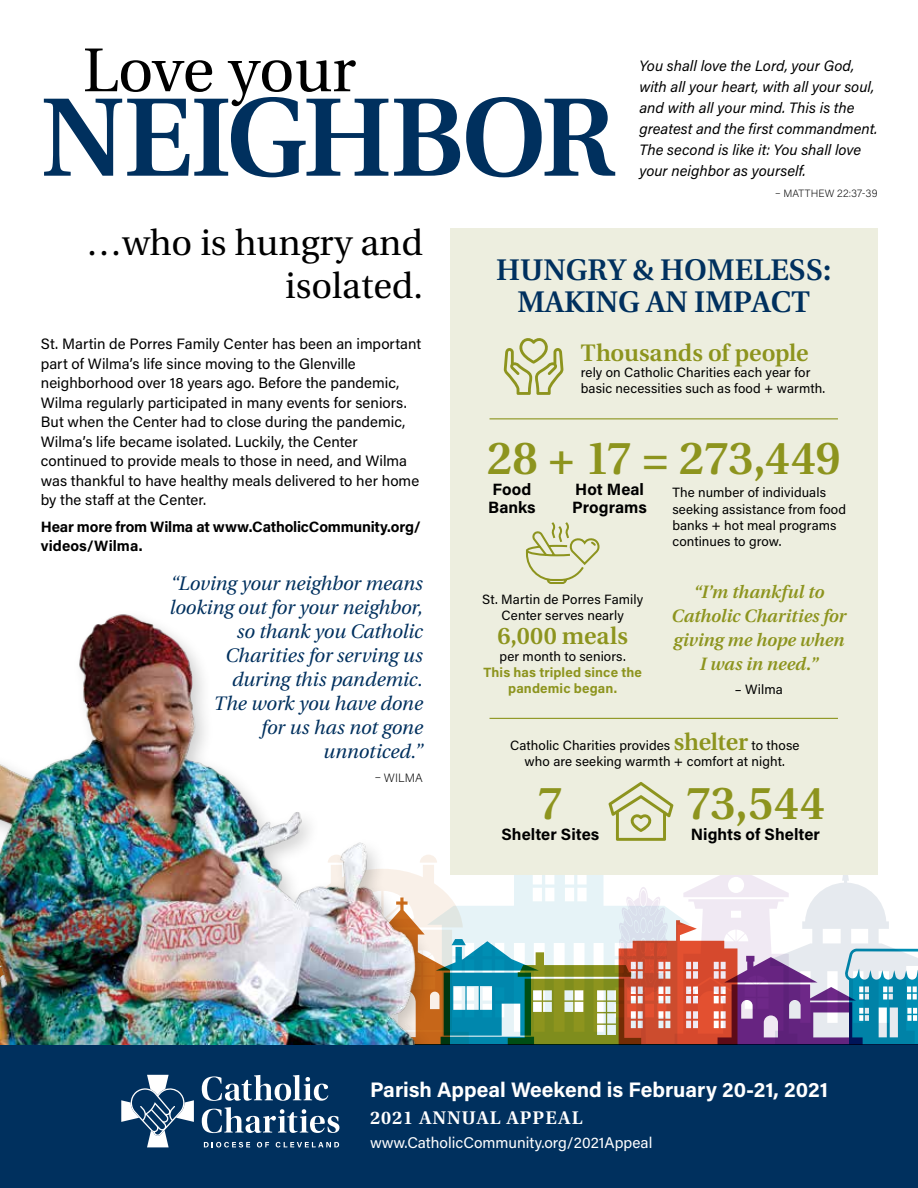
<style>
.page{position:relative;width:918px;height:1188px;background:#fff}
.page>*{position:absolute;margin:0;border:0;box-sizing:border-box;transform-origin:0 0}
.t1{font:600 111.3px "Utopia";letter-spacing:-.035em;color:#00305e}
.t2{font:61.65px "Utopia";color:#000}
.t3{font:600 46.2px "Utopia";letter-spacing:-.01em;color:#8d941e}
.t4{font:36px/43.2px "Utopia";color:#000;text-align:right}
.t5{font:600 29.85px/32.7px "Utopia";color:#00305e;text-align:center}
.t6{font:600 23.85px "Utopia";color:#8d941e}
.t7{font:700 21px "Acumin Pro";color:#fff}
.t8{font:italic 19.5px/24px "Utopia";letter-spacing:-.01em;color:#00305e;text-align:right}
.t9{font:600 19.35px "Utopia Std";letter-spacing:.05em;color:#fff}
.t10{font:italic 600 17.85px/23.9px "Utopia";color:#8d941e;text-align:center}
.t11{font:700 16.35px/17.9px "Acumin Pro";color:#000}
.t12{font:15.45px "Acumin Pro";color:#fff}
.t13{font:15px/19.5px "Acumin Pro";color:#000}
.t14{font:italic 15px/21px "Acumin Pro";color:#000}
.t15{font:700 15px/19.5px "Acumin Pro";letter-spacing:-.015em;color:#000}
.t16{font:13.35px/16.4px "Acumin Pro";letter-spacing:.005em;color:#000}
.t17{font:700 13.35px/16.4px "Acumin Pro";letter-spacing:.01em;color:#8d941e;text-align:center}
.t18{font:200 12px "Acumin Pro";letter-spacing:.005em;color:#000}
.t19{font:200 10.5px "Acumin Pro";letter-spacing:.01em;color:#000}
.s1{font-family:"Utopia";font-weight:600;font-size:23.85px;color:#8d941e}
</style>
<div class="page">
<div style="left:0;top:1045px;width:918px;height:143px;background:#00305e"></div>
<svg style="left:478px;top:875px;width:440px;height:170px"></svg>
<div style="left:450px;top:228px;width:428px;height:647px;background:#edeedf"></div>
<hr style="left:490px;top:718px;width:348px;height:1px;background:#8d941e">
<hr style="left:490px;top:418px;width:348px;height:1px;background:#8d941e">
<img style="left:0;top:614px;width:478px;height:431px">
<svg style="left:204px;top:1142px;width:46px;height:6px"></svg>
<svg style="left:257px;top:1142px;width:12px;height:6px"></svg>
<svg style="left:276px;top:1142px;width:63px;height:6px"></svg>
<svg style="left:202px;top:1075px;width:126px;height:26px"></svg>
<svg style="left:202px;top:1107px;width:137px;height:26px"></svg>
<svg style="left:121px;top:1075px;width:73px;height:72px"></svg>
<svg style="left:504px;top:338px;width:59px;height:57px"></svg>
<svg style="left:608px;top:782px;width:65px;height:59px"></svg>
<svg style="left:526px;top:522px;width:74px;height:62px"></svg>
<h2 class="t2" style="left:83px;top:36px;width:275px">Love your</h2>
<p class="t14" style="left:639px;top:54px;width:240px">You shall love the Lord, your God, with all your heart, with all your soul, and with all your mind. This is the greatest and the first commandment.<br>The second is like it: You shall love your neighbor as yourself.</p>
<p class="t19" style="left:775px;top:186px;width:104px">– MATTHEW 22:37-39</p>
<h3 class="t4" style="left:86px;top:222px;width:338px">…who is hungry and isolated.</h3>
<h1 class="t1" style="left:41px;top:75px;width:577px">NEIGHBOR</h1>
<h3 class="t5" style="left:496px;top:254px;width:337px">HUNGRY &amp; HOMELESS:<br>MAKING AN IMPACT</h3>
<h3 class="t6" style="left:581px;top:339px;width:229px">Thousands of people</h3>
<p class="t16" style="left:581px;top:364px;width:246px">rely on Catholic Charities each year for basic necessities such as food + warmth.</p>
<p class="t13" style="left:41px;top:334px;width:382px">St. Martin de Porres Family Center has been an important part of Wilma’s life since moving to the Glenville neighborhood over 18 years ago. Before the pandemic, Wilma regularly participated in many events for seniors.<br>But when the Center had to close during the pandemic, Wilma’s life became isolated. Luckily, the Center continued to provide meals to those in need, and Wilma was thankful to have healthy meals delivered to her home by the staff at the Center.</p>
<p class="t15" style="left:41px;top:516px;width:381px">Hear more from Wilma at www.CatholicCommunity.org/ videos/Wilma.</p>
<h3 class="t3" style="left:487px;top:432px;width:355px">28 + 17 = 273,449</h3>
<p class="t11" style="left:488px;top:480px;width:49px">Food<br>Banks</p>
<p class="t11" style="left:572px;top:480px;width:76px">Hot Meal<br>Programs</p>
<p class="t16" style="left:672px;top:484px;width:175px">The number of individuals seeking assistance from food banks + hot meal programs continues to grow.</p>
<h3 class="t8" style="left:169px;top:572px;width:255px">“Loving your neighbor means looking out for your neighbor, so thank you Catholic<br>Charities for serving us during this pandemic.<br>The work you have done<br>for us has not gone unnoticed.”</h3>
<p class="t18" style="left:375px;top:769px;width:50px">– WILMA</p>
<p class="t10" style="left:672px;top:581px;width:176px">“I’m thankful to<br>Catholic Charities for giving me hope when<br>I was in need.”</p>
<p class="t16" style="left:735px;top:680px;width:49px">– Wilma</p>
<p class="t16" style="left:482px;top:591px;width:163px;text-align:center">St. Martin de Porres Family<br>Center serves nearly</p>
<h3 class="t6" style="left:497px;top:623px;width:132px">6,000 meals</h3>
<p class="t16" style="left:500px;top:647px;width:128px">per month to seniors.</p>
<p class="t17" style="left:483px;top:664px;width:160px">This has tripled since the pandemic began.</p>
<p class="t16" style="left:510px;top:736px;width:291px;text-align:center">Catholic Charities provides <span class="s1">shelter</span> to those who are seeking warmth + comfort at night.</p>
<h3 class="t3" style="left:686px;top:777px;width:141px">73,544</h3>
<p class="t11" style="left:691px;top:825px;width:131px">Nights of Shelter</p>
<h3 class="t3" style="left:538px;top:777px;width:27px">7</h3>
<p class="t11" style="left:501px;top:825px;width:99px">Shelter Sites</p>
<h3 class="t7" style="left:370px;top:1075px;width:460px">Parish Appeal Weekend is February 20-21, 2021</h3>
<p class="t9" style="left:370px;top:1107px;width:214px">2021 ANNUAL APPEAL</p>
<p class="t12" style="left:370px;top:1131px;width:284px">www.CatholicCommunity.org/2021Appeal</p>
</div>
